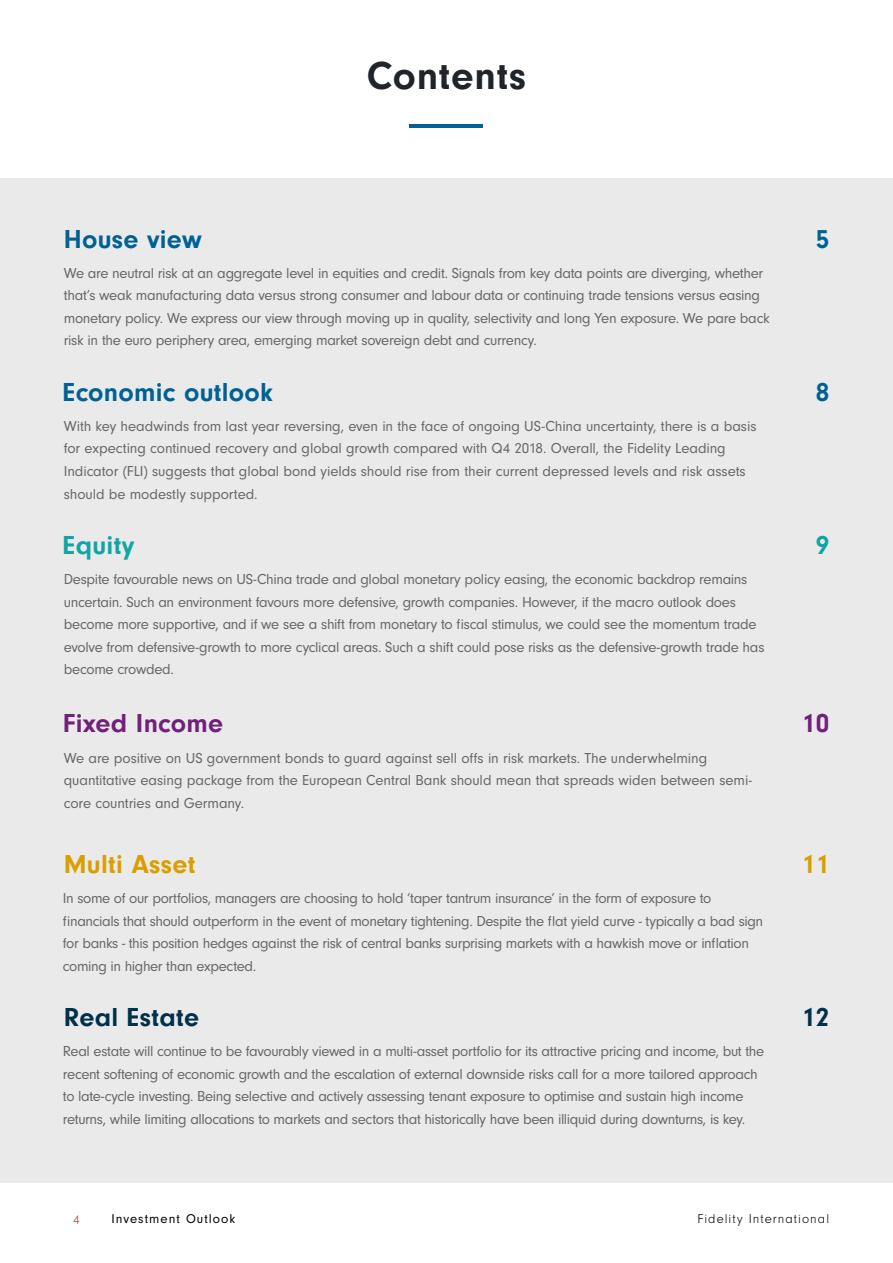
<style>
.page{position:relative;width:893px;height:1263px;background:#fff}
.page>*{position:absolute;margin:0;border:0;box-sizing:border-box;transform-origin:0 0}
.t1{font:700 40.5px "Neuzeit Gro";letter-spacing:.02em;color:#20242b}
.t2{font:700 27px "Neuzeit Gro";letter-spacing:.01em;color:#006193}
.t3{font:700 27px "Neuzeit Gro";letter-spacing:.01em;color:#72217b}
.t4{font:700 27px "Neuzeit Gro";letter-spacing:.01em;color:#d99f00}
.t5{font:700 27px "Neuzeit Gro";letter-spacing:.01em;color:#00314a}
.t6{font:700 27px "Neuzeit Gro";letter-spacing:.01em;color:#12a5a5}
.t7{font:15px/22.5px "Neuzeit Gro";letter-spacing:-.02em;color:#666767}
.t8{font:300 13.2px "Neuzeit Gro";letter-spacing:.08em;color:#000}
.t9{font:13.2px "Neuzeit Gro";letter-spacing:.08em;color:#000}
.t10{font:300 13.2px "Neuzeit Gro";color:#b72f2a}
</style>
<div class="page">
<hr style="left:410px;top:124px;width:73px;height:4px;background:#036196">
<div style="left:0;top:179px;width:893px;height:1003px;background:#eaeaea"></div>
<h1 class="t1" style="left:367px;top:53px;width:161px">Contents</h1>
<h2 class="t2" style="left:64px;top:224px;width:139px">House view</h2>
<p class="t7" style="left:64px;top:262px;width:707px">We are neutral risk at an aggregate level in equities and credit. Signals from key data points are diverging, whether that’s weak manufacturing data versus strong consumer and labour data or continuing trade tensions versus easing monetary policy. We express our view through moving up in quality, selectivity and long Yen exposure. We pare back risk in the euro periphery area, emerging market sovereign debt and currency.</p>
<h2 class="t2" style="left:63px;top:377px;width:211px">Economic outlook</h2>
<p class="t7" style="left:64px;top:415px;width:694px">With key headwinds from last year reversing, even in the face of ongoing US-China uncertainty, there is a basis for expecting continued recovery and global growth compared with Q4 2018. Overall, the Fidelity Leading Indicator (FLI) suggests that global bond yields should rise from their current depressed levels and risk assets should be modestly supported.</p>
<h2 class="t6" style="left:63px;top:530px;width:73px">Equity</h2>
<p class="t7" style="left:64px;top:568px;width:702px">Despite favourable news on US-China trade and global monetary policy easing, the economic backdrop remains uncertain. Such an environment favours more defensive, growth companies. However, if the macro outlook does become more supportive, and if we see a shift from monetary to fiscal stimulus, we could see the momentum trade evolve from defensive-growth to more cyclical areas. Such a shift could pose risks as the defensive-growth trade has become crowded.</p>
<h2 class="t3" style="left:63px;top:708px;width:162px">Fixed Income</h2>
<p class="t7" style="left:64px;top:747px;width:689px">We are positive on US government bonds to guard against sell offs in risk markets. The underwhelming quantitative easing package from the European Central Bank should mean that spreads widen between semi&shy;core countries and Germany.</p>
<h2 class="t4" style="left:64px;top:849px;width:133px">Multi Asset</h2>
<p class="t7" style="left:63px;top:887px;width:702px">In some of our portfolios, managers are choosing to hold ‘taper tantrum insurance’ in the form of exposure to financials that should outperform in the event of monetary tightening. Despite the flat yield curve - typically a bad sign for banks - this position hedges against the risk of central banks surprising markets with a hawkish move or inflation coming in higher than expected.</p>
<h2 class="t5" style="left:64px;top:1002px;width:137px">Real Estate</h2>
<p class="t7" style="left:63px;top:1040px;width:703px">Real estate will continue to be favourably viewed in a multi-asset portfolio for its attractive pricing and income, but the recent softening of economic growth and the escalation of external downside risks call for a more tailored approach to late-cycle investing. Being selective and actively assessing tenant exposure to optimise and sustain high income returns, while limiting allocations to markets and sectors that historically have been illiquid during downturns, is key.</p>
<h2 class="t2" style="left:816px;top:224px;width:15px">5</h2>
<h2 class="t2" style="left:816px;top:377px;width:15px">8</h2>
<h2 class="t6" style="left:816px;top:530px;width:15px">9</h2>
<h2 class="t3" style="left:802px;top:708px;width:29px">10</h2>
<h2 class="t4" style="left:802px;top:849px;width:29px">11</h2>
<h2 class="t5" style="left:802px;top:1002px;width:29px">12</h2>
<p class="t10" style="left:73px;top:1213px;width:8px">4</p>
<p class="t9" style="left:111px;top:1212px;width:126px">Investment Outlook</p>
<p class="t8" style="left:697px;top:1212px;width:133px">Fidelity International</p>
</div>
